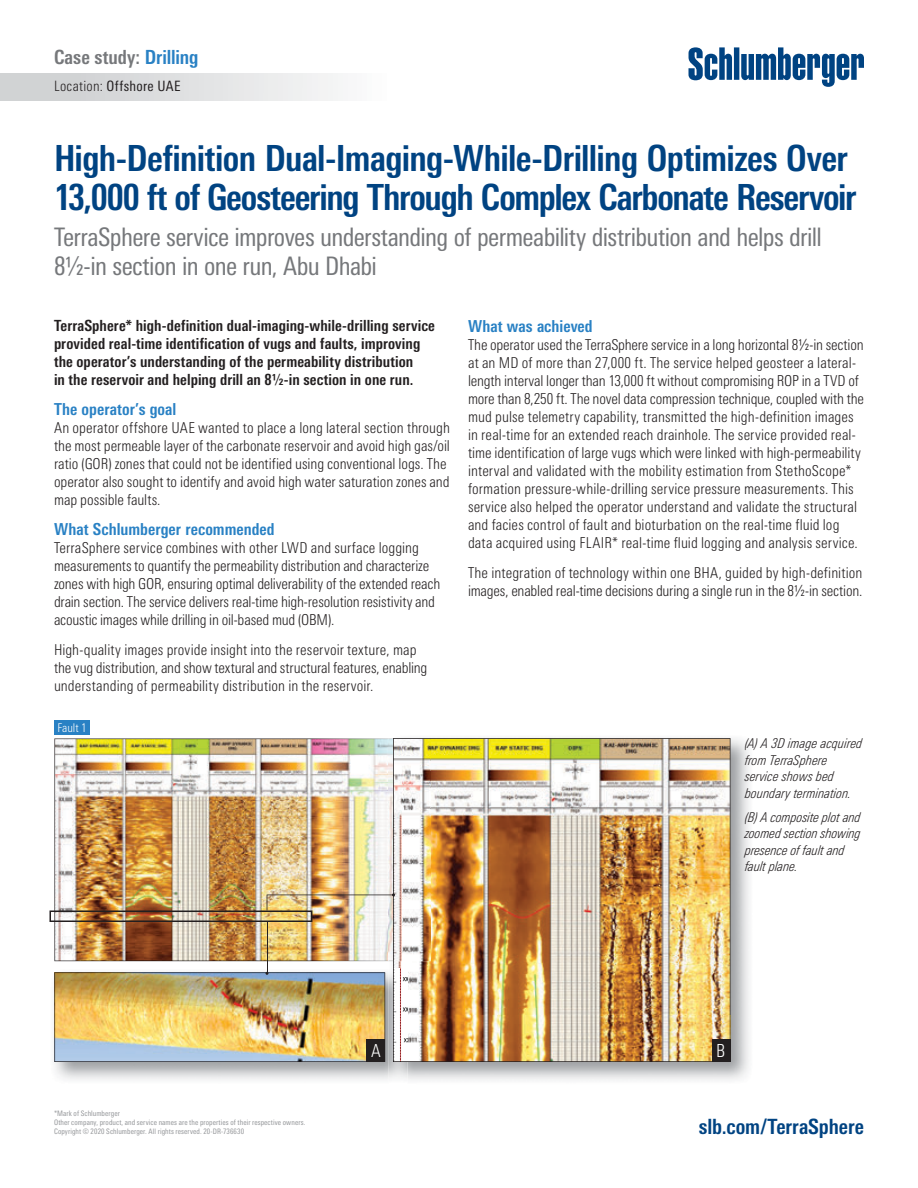
<style>
.page{position:relative;width:918px;height:1188px;background:#fff}
.page>*{position:absolute;margin:0;border:0;box-sizing:border-box;transform-origin:0 0}
.t1{font:700 condensed 36px/39px "Univers Next Pro";letter-spacing:-.02em;color:#004382}
.t2{font:condensed 25.5px/28.5px "Univers Next Pro";letter-spacing:-.025em;color:#76787b}
.t3{font:700 condensed 21px "Univers Next Pro";letter-spacing:-.005em;color:#004382}
.t4{font:700 condensed 19.5px "Univers Next Pro";letter-spacing:-.005em;color:#76787b}
.t5{font:300 condensed 18px "Univers Next Pro";color:#fff}
.t6{font:700 condensed 16.5px "Univers Next Pro";color:#2981c4}
.t7{font:700 condensed 15.3px/18px "Univers Next Pro";letter-spacing:.005em;color:#231f20}
.t8{font:300 condensed 15px/18px "Univers Next Pro";color:#231f20}
.t9{font:condensed 14.25px "Univers Next Pro";letter-spacing:.025em;color:#231f20}
.t10{font:italic 300 condensed 13.5px/16.5px "Univers Next Pro";color:#231f20}
.t11{font:300 condensed 12px "Univers Next Pro";color:#fff}
.t12{font:condensed 7.5px/9px "Univers Next Pro";letter-spacing:.01em;color:#939598}
.s1{color:#2981c4}
.s2{font-weight:300}
</style>
<div class="page">
<div style="left:54px;top:720px;width:35px;height:15px;background:#2981c4"></div>
<img style="left:54px;top:738px;width:335px;height:223px">
<img style="left:54px;top:971px;width:335px;height:109px">
<img style="left:389px;top:738px;width:360px;height:342px">
<img style="left:389px;top:739px;width:4px;height:222px">
<img style="left:393px;top:738px;width:337px;height:324px">
<div style="left:712px;top:1039px;width:18px;height:23px;background:#231f20"></div>
<img style="left:50px;top:893px;width:345px;height:29px">
<hr style="left:267px;top:922px;width:1px;height:51px;background:#231f20">
<img style="left:54px;top:972px;width:331px;height:90px">
<div style="left:0;top:73px;width:393px;height:27px;background:linear-gradient(to right,#cacccd,#fbfbfb)"></div>
<svg style="left:688px;top:47px;width:176px;height:40px"></svg>
<h3 class="t4" style="left:54px;top:46px;width:146px">Case study: <span class="s1">Drilling</span></h3>
<p class="t9" style="left:54px;top:78px;width:128px"><span class="s2">Location:</span> Offshore UAE</p>
<h1 class="t1" style="left:54px;top:138px;width:804px">High-Definition Dual-Imaging-While-Drilling Optimizes Over<br>13,000 ft of Geosteering Through Complex Carbonate Reservoir</h1>
<h2 class="t2" style="left:54px;top:223px;width:769px">TerraSphere service improves understanding of permeability distribution and helps drill<br>8½-in section in one run, Abu Dhabi</h2>
<p class="t7" style="left:54px;top:316px;width:383px">TerraSphere* high-definition dual-imaging-while-drilling service provided real-time identification of vugs and faults, improving the operator’s understanding of the permeability distribution<br>in the reservoir and helping drill an 8½-in section in one run.</p>
<p class="t6" style="left:54px;top:399px;width:124px">The operator’s goal</p>
<p class="t8" style="left:54px;top:419px;width:398px">An operator offshore UAE wanted to place a long lateral section through the most permeable layer of the carbonate reservoir and avoid high gas/oil ratio (GOR) zones that could not be identified using conventional logs. The operator also sought to identify and avoid high water saturation zones and map possible faults.</p>
<p class="t6" style="left:54px;top:519px;width:222px">What Schlumberger recommended</p>
<p class="t8" style="left:54px;top:539px;width:388px">TerraSphere service combines with other LWD and surface logging measurements to quantify the permeability distribution and characterize zones with high GOR, ensuring optimal deliverability of the extended reach drain section. The service delivers real-time high-resolution resistivity and acoustic images while drilling in oil-based mud (OBM).</p>
<p class="t8" style="left:54px;top:641px;width:375px">High-quality images provide insight into the reservoir texture, map the vug distribution, and show textural and structural features, enabling understanding of permeability distribution in the reservoir.</p>
<p class="t11" style="left:57px;top:721px;width:31px">Fault 1</p>
<p class="t6" style="left:468px;top:316px;width:126px">What was achieved</p>
<p class="t8" style="left:468px;top:336px;width:397px">The operator used the TerraSphere service in a long horizontal 8½-in section at an MD of more than 27,000 ft. The service helped geosteer a lateral&shy;length interval longer than 13,000 ft without compromising ROP in a TVD of more than 8,250 ft. The novel data compression technique, coupled with the mud pulse telemetry capability, transmitted the high-definition images in real-time for an extended reach drainhole. The service provided real&shy;time identification of large vugs which were linked with high-permeability interval and validated with the mobility estimation from StethoScope* formation pressure-while-drilling service pressure measurements. This service also helped the operator understand and validate the structural and facies control of fault and bioturbation on the real-time fluid log data acquired using FLAIR* real-time fluid logging and analysis service.</p>
<p class="t8" style="left:468px;top:564px;width:396px">The integration of technology within one BHA, guided by high-definition images, enabled real-time decisions during a single run in the 8½-in section.</p>
<p class="t10" style="left:745px;top:735px;width:119px">(A) A 3D image acquired from TerraSphere service shows bed boundary termination.</p>
<p class="t10" style="left:745px;top:809px;width:117px">(B) A composite plot and zoomed section showing presence of fault and fault plane.</p>
<p class="t12" style="left:54px;top:1109px;width:253px">*Mark of Schlumberger<br>Other company, product, and service names are the properties of their respective owners.<br>Copyright © 2020 Schlumberger. All rights reserved. 20-DR-736630</p>
<p class="t5" style="left:371px;top:1041px;width:11px">A</p>
<p class="t5" style="left:716px;top:1041px;width:11px">B</p>
<h3 class="t3" style="left:699px;top:1114px;width:167px">slb.com/TerraSphere</h3>
</div>
